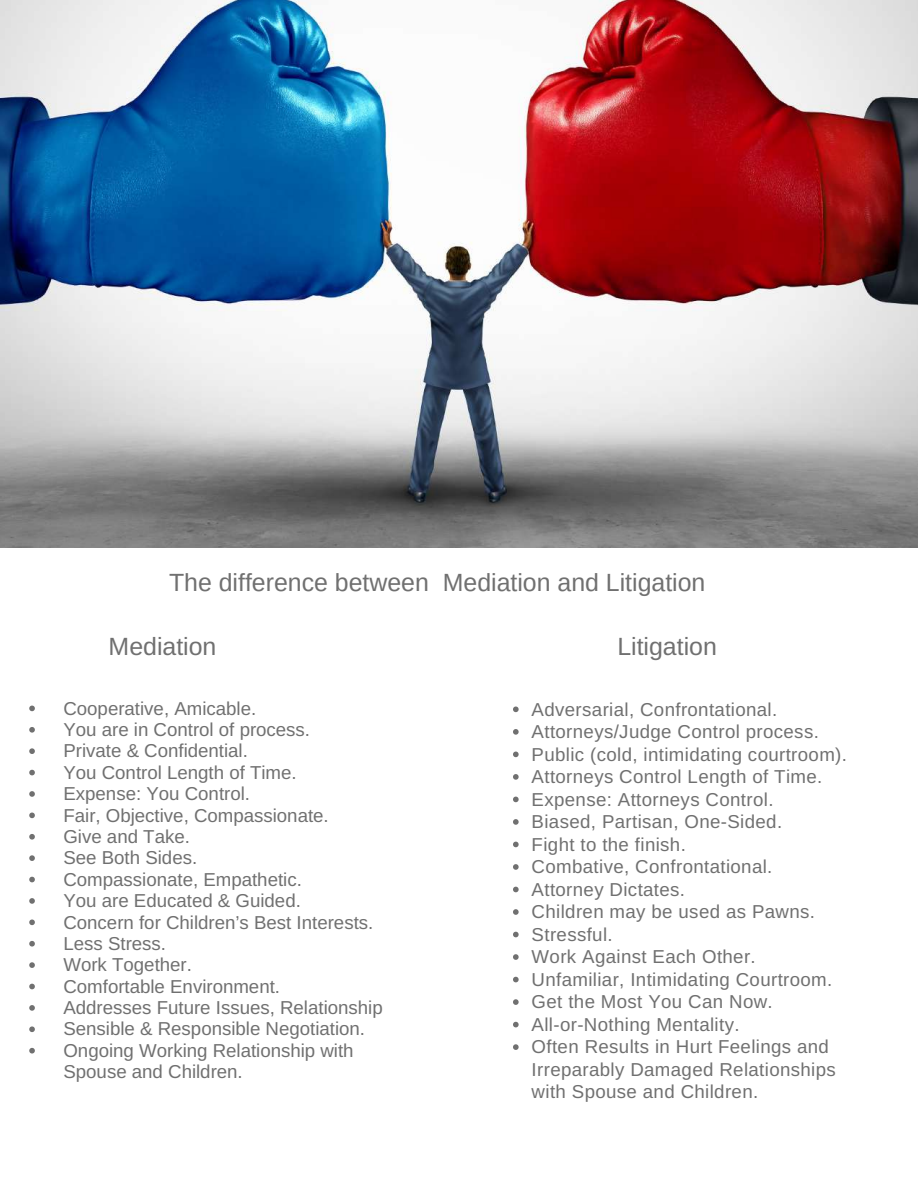
<style>
.page{position:relative;width:918px;height:1189px;background:#fff}
.page>*{position:absolute;margin:0;border:0;box-sizing:border-box;transform-origin:0 0}
.t1{font:24.9px "Arimo";color:#707070}
.t2{font:24.9px "Arimo";color:#707070}
.t3{font:18.75px/22.5px "Arimo";letter-spacing:.02em;color:#707070}
.t4{font:18.75px/21.3px "Arimo";color:#707070}
</style>
<div class="page">
<img style="left:0;top:0;width:918px;height:547px">
<svg style="left:29px;top:705px;width:6px;height:6px"></svg>
<svg style="left:29px;top:727px;width:6px;height:5px"></svg>
<svg style="left:29px;top:748px;width:6px;height:5px"></svg>
<svg style="left:29px;top:769px;width:6px;height:6px"></svg>
<svg style="left:29px;top:791px;width:6px;height:5px"></svg>
<svg style="left:29px;top:812px;width:6px;height:5px"></svg>
<svg style="left:29px;top:834px;width:6px;height:5px"></svg>
<svg style="left:29px;top:855px;width:6px;height:5px"></svg>
<svg style="left:29px;top:876px;width:6px;height:6px"></svg>
<svg style="left:29px;top:898px;width:6px;height:5px"></svg>
<svg style="left:29px;top:919px;width:6px;height:5px"></svg>
<svg style="left:29px;top:941px;width:6px;height:5px"></svg>
<svg style="left:29px;top:962px;width:6px;height:5px"></svg>
<svg style="left:29px;top:983px;width:6px;height:5px"></svg>
<svg style="left:29px;top:1005px;width:6px;height:5px"></svg>
<svg style="left:29px;top:1026px;width:6px;height:5px"></svg>
<svg style="left:29px;top:1047px;width:6px;height:6px"></svg>
<svg style="left:513px;top:706px;width:6px;height:6px"></svg>
<svg style="left:513px;top:729px;width:6px;height:5px"></svg>
<svg style="left:513px;top:751px;width:6px;height:6px"></svg>
<svg style="left:513px;top:774px;width:6px;height:5px"></svg>
<svg style="left:513px;top:796px;width:6px;height:6px"></svg>
<svg style="left:513px;top:819px;width:6px;height:5px"></svg>
<svg style="left:513px;top:841px;width:6px;height:6px"></svg>
<svg style="left:513px;top:864px;width:6px;height:5px"></svg>
<svg style="left:513px;top:886px;width:6px;height:6px"></svg>
<svg style="left:513px;top:909px;width:6px;height:5px"></svg>
<svg style="left:513px;top:931px;width:6px;height:6px"></svg>
<svg style="left:513px;top:954px;width:6px;height:5px"></svg>
<svg style="left:513px;top:976px;width:6px;height:6px"></svg>
<svg style="left:513px;top:999px;width:6px;height:5px"></svg>
<svg style="left:513px;top:1021px;width:6px;height:6px"></svg>
<svg style="left:513px;top:1044px;width:6px;height:5px"></svg>
<h1 class="t1" style="left:169px;top:568px;width:538px">The difference between Mediation and Litigation</h1>
<h1 class="t2" style="left:109px;top:632px;width:109px">Mediation</h1>
<h1 class="t2" style="left:617px;top:632px;width:101px">Litigation</h1>
<p class="t4" style="left:63px;top:697px;width:321px">Cooperative, Amicable.<br>You are in Control of process.<br>Private &amp; Confidential.<br>You Control Length of Time.<br>Expense: You Control.<br>Fair, Objective, Compassionate.<br>Give and Take.<br>See Both Sides.<br>Compassionate, Empathetic.<br>You are Educated &amp; Guided.<br>Concern for Children’s Best Interests.<br>Less Stress.<br>Work Together.<br>Comfortable Environment.<br>Addresses Future Issues, Relationship<br>Sensible &amp; Responsible Negotiation.<br>Ongoing Working Relationship with<br>Spouse and Children.</p>
<p class="t3" style="left:532px;top:697px;width:317px">Adversarial, Confrontational.<br>Attorneys/Judge Control process.<br>Public (cold, intimidating courtroom).<br>Attorneys Control Length of Time.<br>Expense: Attorneys Control.<br>Biased, Partisan, One-Sided.<br>Fight to the finish.<br>Combative, Confrontational.<br>Attorney Dictates.<br>Children may be used as Pawns.<br>Stressful.<br>Work Against Each Other.<br>Unfamiliar, Intimidating Courtroom.<br>Get the Most You Can Now.<br>All-or-Nothing Mentality.<br>Often Results in Hurt Feelings and<br>Irreparably Damaged Relationships with Spouse and Children.</p>
</div>
